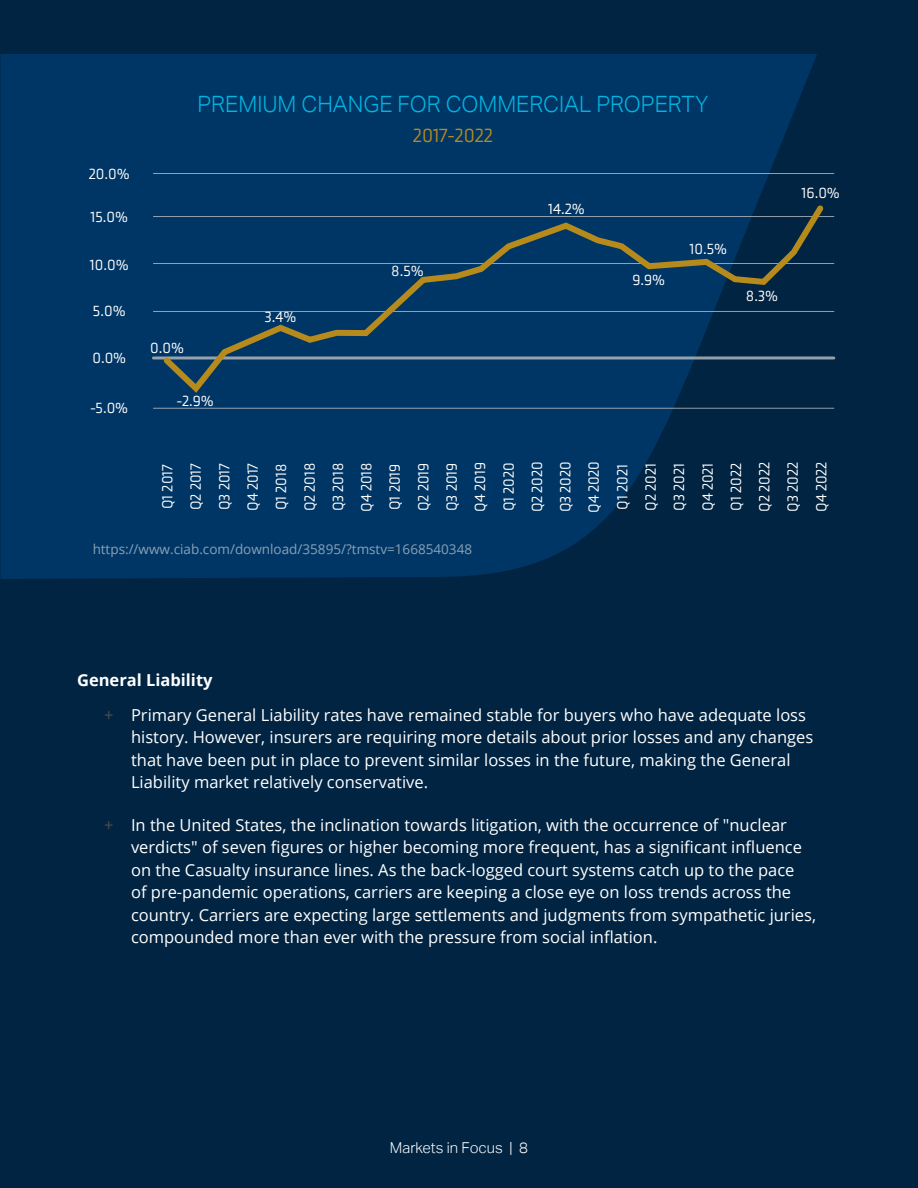
<style>
.page{position:relative;width:918px;height:1188px;background:#002442}
.page>*{position:absolute;margin:0;border:0;box-sizing:border-box;transform-origin:0 0}
.t1{font:300 22.5px "Aktiv Grotesk";color:#00b5e2}
.t2{font:19.5px "Axia";color:#b78a1c}
.t3{font:16.5px/22.5px "Open Sans";color:#fff}
.t4{font:15px/28.5px "Axia";color:#fff}
.t5{font:300 15px "Aktiv Grotesk";color:#fff}
.t6{font:13.5px "Open Sans";color:#fff}
.s1{font-weight:700}
.s2{color:#4d4d4f}
</style>
<div class="page">
<svg style="left:0;top:54px;width:817px;height:525px;background:#003360"></svg>
<hr style="left:153px;top:216px;width:681px;height:1px;background:#bcbdc1">
<hr style="left:153px;top:311px;width:681px;height:1px;background:#bcbdc1">
<hr style="left:153px;top:263px;width:681px;height:1px;background:#bcbdc1">
<hr style="left:153px;top:408px;width:681px;height:1px;background:#bcbdc1">
<hr style="left:153px;top:173px;width:681px;height:1px;background:#bcbdc1">
<svg style="left:158px;top:200px;width:670px;height:197px;background:#0a395f"></svg>
<p class="t4" style="left:89px;top:159px;width:42px">20.0%</p>
<p class="t4" style="left:91px;top:202px;width:39px">15.0%</p>
<p class="t4" style="left:90px;top:250px;width:40px">10.0%</p>
<p class="t4" style="left:93px;top:297px;width:34px">5.0%</p>
<p class="t4" style="left:92px;top:344px;width:35px">0.0%</p>
<p class="t4" style="left:90px;top:393px;width:39px">-5.0%</p>
<h1 class="t1" style="left:198px;top:91px;width:512px">PREMIUM CHANGE FOR COMMERCIAL PROPERTY</h1>
<p class="t2" style="left:413px;top:123px;width:82px">2017-2022</p>
<p class="t4" style="left:150px;top:334px;width:35px">0.0%</p>
<p class="t4" style="left:177px;top:387px;width:39px">-2.9%</p>
<p class="t4" style="left:265px;top:302px;width:33px">3.4%</p>
<p class="t4" style="left:391px;top:256px;width:34px">8.5%</p>
<p class="t4" style="left:548px;top:194px;width:38px">14.2%</p>
<p class="t4" style="left:632px;top:266px;width:34px">9.9%</p>
<p class="t4" style="left:690px;top:234px;width:39px">10.5%</p>
<p class="t4" style="left:746px;top:282px;width:34px">8.3%</p>
<p class="t4" style="left:802px;top:179px;width:40px">16.0%</p>
<p class="t4" style="left:182px;top:510px;width:48px;rotate:-90deg">Q2 2017<br>Q3 2017</p>
<p class="t4" style="left:267px;top:510px;width:48px;rotate:-90deg">Q1 2018</p>
<p class="t4" style="left:324px;top:512px;width:51px;rotate:-90deg">Q3 2018<br>Q4 2018</p>
<p class="t4" style="left:409px;top:511px;width:50px;rotate:-90deg">Q2 2019</p>
<p class="t4" style="left:466px;top:513px;width:53px;rotate:-90deg">Q4 2019<br>Q1 2020<br>Q2 2020<br>Q3 2020<br>Q4 2020<br>Q1 2021<br>Q2 2021<br>Q3 2021<br>Q4 2021<br>Q1 2022<br>Q2 2022<br>Q3 2022<br>Q4 2022</p>
<p class="t4" style="left:153px;top:509px;width:46px;rotate:-90deg">Q1 2017</p>
<p class="t4" style="left:238px;top:511px;width:49px;rotate:-90deg">Q4 2017</p>
<p class="t4" style="left:295px;top:511px;width:50px;rotate:-90deg">Q2 2018</p>
<p class="t4" style="left:381px;top:510px;width:48px;rotate:-90deg">Q1 2019</p>
<p class="t4" style="left:437px;top:511px;width:50px;rotate:-90deg">Q3 2019</p>
<p class="t6" style="left:93px;top:539px;width:381px">https://www.ciab.com/download/35895/?tmstv=1668540348</p>
<p class="t3" style="left:104px;top:662px;width:703px;line-height:34.5px;text-indent:-27px"><span class="s1">General Liability<br></span><span class="s2">+</span> Primary General Liability rates have remained stable for buyers who have adequate loss</p>
<p class="t3" style="left:131px;top:725px;width:684px">history. However, insurers are requiring more details about prior losses and any changes that have been put in place to prevent similar losses in the future, making the General<br>Liability market relatively conservative.</p>
<p class="t3" style="left:131px;top:813px;width:687px;text-indent:-27px"><span class="s2">+</span> In the United States, the inclination towards litigation, with the occurrence of "nuclear verdicts" of seven figures or higher becoming more frequent, has a significant influence on the Casualty insurance lines. As the back-logged court systems catch up to the pace<br>of pre-pandemic operations, carriers are keeping a close eye on loss trends across the country. Carriers are expecting large settlements and judgments from sympathetic juries, compounded more than ever with the pressure from social inflation.</p>
<p class="t5" style="left:390px;top:1139px;width:140px">Markets in Focus | 8</p>
</div>
